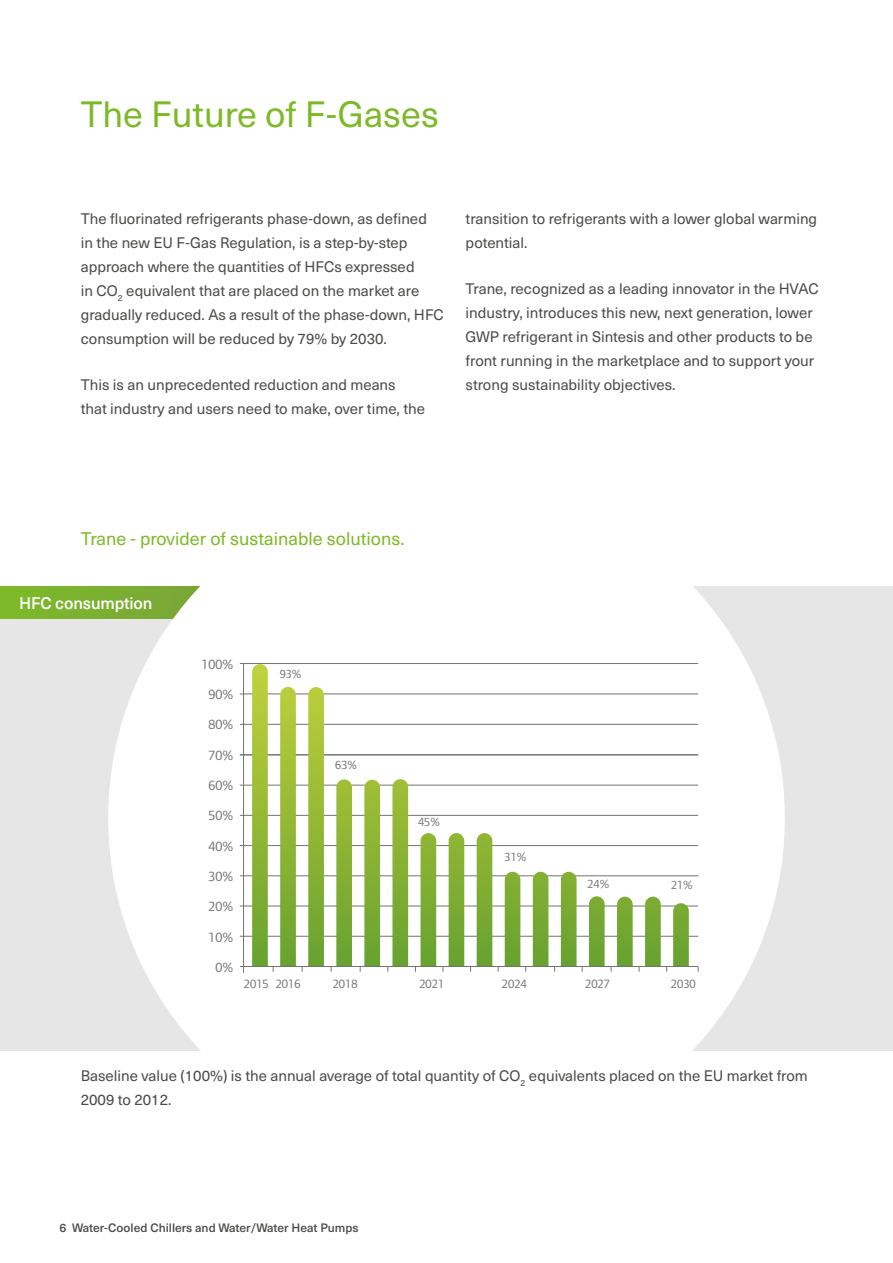
<style>
.page{position:relative;width:893px;height:1263px;background:#fff}
.page>*{position:absolute;margin:0;border:0;box-sizing:border-box;transform-origin:0 0}
.t1{font:36px "Neue Haas Unica W1 G";color:#7db928}
.t2{font:18px "Neue Haas Unica W1 G";color:#7db928}
.t3{font:500 16.5px "Neue Haas Unica W1 G";letter-spacing:-.01em;color:#fff}
.t4{font:15px/24px "Neue Haas Unica W1 G";color:#4a4a49}
.t5{font:13.8px "Foundry Form Sans Blonde";color:#757474}
.t6{font:12.45px "Foundry Form Sans Blonde";color:#757474}
.t7{font:12.15px "Foundry Form Sans Blonde";color:#757474}
.t8{font:500 12px "Neue Haas Unica W1 G";color:#4a4a49}
</style>
<div class="page">
<div style="left:0;top:586px;width:893px;height:464px;background:#e6e6e6"></div>
<div style="left:0;top:586px;width:261px;height:32px;background:#7cb130"></div>
<div style="left:108px;top:480px;width:677px;height:676px;background:#fff;border-radius:50%"></div>
<hr style="left:240px;top:936px;width:458px;height:1px;background:#727271">
<hr style="left:240px;top:906px;width:458px;height:1px;background:#727271">
<hr style="left:240px;top:875px;width:458px;height:1px;background:#727271">
<hr style="left:240px;top:845px;width:458px;height:1px;background:#727271">
<hr style="left:240px;top:815px;width:458px;height:1px;background:#727271">
<hr style="left:240px;top:785px;width:458px;height:1px;background:#727271">
<hr style="left:240px;top:754px;width:458px;height:1px;background:#727271">
<hr style="left:240px;top:724px;width:458px;height:1px;background:#727271">
<hr style="left:240px;top:694px;width:458px;height:1px;background:#727271">
<hr style="left:240px;top:663px;width:458px;height:1px;background:#727271">
<hr style="left:240px;top:755px;width:458px;height:1px;background:#727271">
<hr style="left:243px;top:663px;width:1px;height:310px;background:#727271">
<svg style="left:252px;top:664px;width:22px;height:308px"></svg>
<svg style="left:280px;top:687px;width:16px;height:279px;background:#94b93a"></svg>
<svg style="left:302px;top:687px;width:22px;height:285px"></svg>
<svg style="left:331px;top:779px;width:21px;height:193px"></svg>
<svg style="left:360px;top:780px;width:20px;height:192px"></svg>
<svg style="left:388px;top:779px;width:20px;height:193px"></svg>
<svg style="left:415px;top:833px;width:21px;height:139px"></svg>
<svg style="left:443px;top:833px;width:21px;height:139px"></svg>
<svg style="left:477px;top:833px;width:15px;height:133px;background:#7dac34"></svg>
<svg style="left:505px;top:872px;width:21px;height:100px"></svg>
<svg style="left:533px;top:872px;width:15px;height:94px"></svg>
<svg style="left:561px;top:872px;width:22px;height:100px"></svg>
<svg style="left:589px;top:896px;width:16px;height:70px"></svg>
<svg style="left:611px;top:897px;width:22px;height:75px"></svg>
<svg style="left:639px;top:897px;width:28px;height:75px"></svg>
<svg style="left:673px;top:903px;width:16px;height:63px"></svg>
<hr style="left:240px;top:966px;width:458px;height:1px;background:#727271">
<h1 class="t1" style="left:81px;top:88px;width:360px">The Future of F-Gases</h1>
<p class="t4" style="left:81px;top:206px;width:365px">The fluorinated refrigerants phase-down, as defined<br>in the new EU F-Gas Regulation, is a step-by-step approach where the quantities of HFCs expressed<br>in CO<sub>2</sub> equivalent that are placed on the market are gradually reduced. As a result of the phase-down, HFC consumption will be reduced by 79% by 2030.</p>
<p class="t4" style="left:81px;top:372px;width:346px">This is an unprecedented reduction and means that industry and users need to make, over time, the</p>
<p class="t4" style="left:466px;top:206px;width:353px">transition to refrigerants with a lower global warming potential.</p>
<p class="t4" style="left:466px;top:276px;width:355px">Trane, recognized as a leading innovator in the HVAC industry, introduces this new, next generation, lower GWP refrigerant in Sintesis and other products to be front running in the marketplace and to support your strong sustainability objectives.</p>
<p class="t2" style="left:81px;top:525px;width:325px">Trane - provider of sustainable solutions.</p>
<p class="t3" style="left:19px;top:590px;width:135px">HFC consumption</p>
<p class="t5" style="left:202px;top:656px;width:33px">100%</p>
<p class="t5" style="left:209px;top:687px;width:26px">90%</p>
<p class="t5" style="left:209px;top:717px;width:26px">80%</p>
<p class="t5" style="left:209px;top:747px;width:26px">70%</p>
<p class="t5" style="left:209px;top:778px;width:26px">60%</p>
<p class="t5" style="left:209px;top:808px;width:26px">50%</p>
<p class="t5" style="left:209px;top:838px;width:26px">40%</p>
<p class="t5" style="left:209px;top:869px;width:26px">30%</p>
<p class="t5" style="left:209px;top:899px;width:26px">20%</p>
<p class="t5" style="left:209px;top:929px;width:26px">10%</p>
<p class="t5" style="left:215px;top:960px;width:19px">0%</p>
<p class="t7" style="left:280px;top:667px;width:23px">93%</p>
<p class="t7" style="left:335px;top:758px;width:23px">63%</p>
<p class="t7" style="left:418px;top:815px;width:23px">45%</p>
<p class="t7" style="left:505px;top:850px;width:23px">31%</p>
<p class="t7" style="left:587px;top:877px;width:23px">24%</p>
<p class="t7" style="left:671px;top:878px;width:23px">21%</p>
<p class="t6" style="left:244px;top:977px;width:58px">2015 2016</p>
<p class="t6" style="left:333px;top:977px;width:26px">2018</p>
<p class="t6" style="left:419px;top:977px;width:26px">2021</p>
<p class="t6" style="left:502px;top:977px;width:26px">2024</p>
<p class="t6" style="left:585px;top:977px;width:26px">2027</p>
<p class="t6" style="left:671px;top:977px;width:26px">2030</p>
<p class="t4" style="left:81px;top:1063px;width:729px">Baseline value (100%) is the annual average of total quantity of CO<sub>2</sub> equivalents placed on the EU market from<br>2009 to 2012.</p>
<p class="t8" style="left:60px;top:1218px;width:301px">6 Water-Cooled Chillers and Water/Water Heat Pumps</p>
</div>
